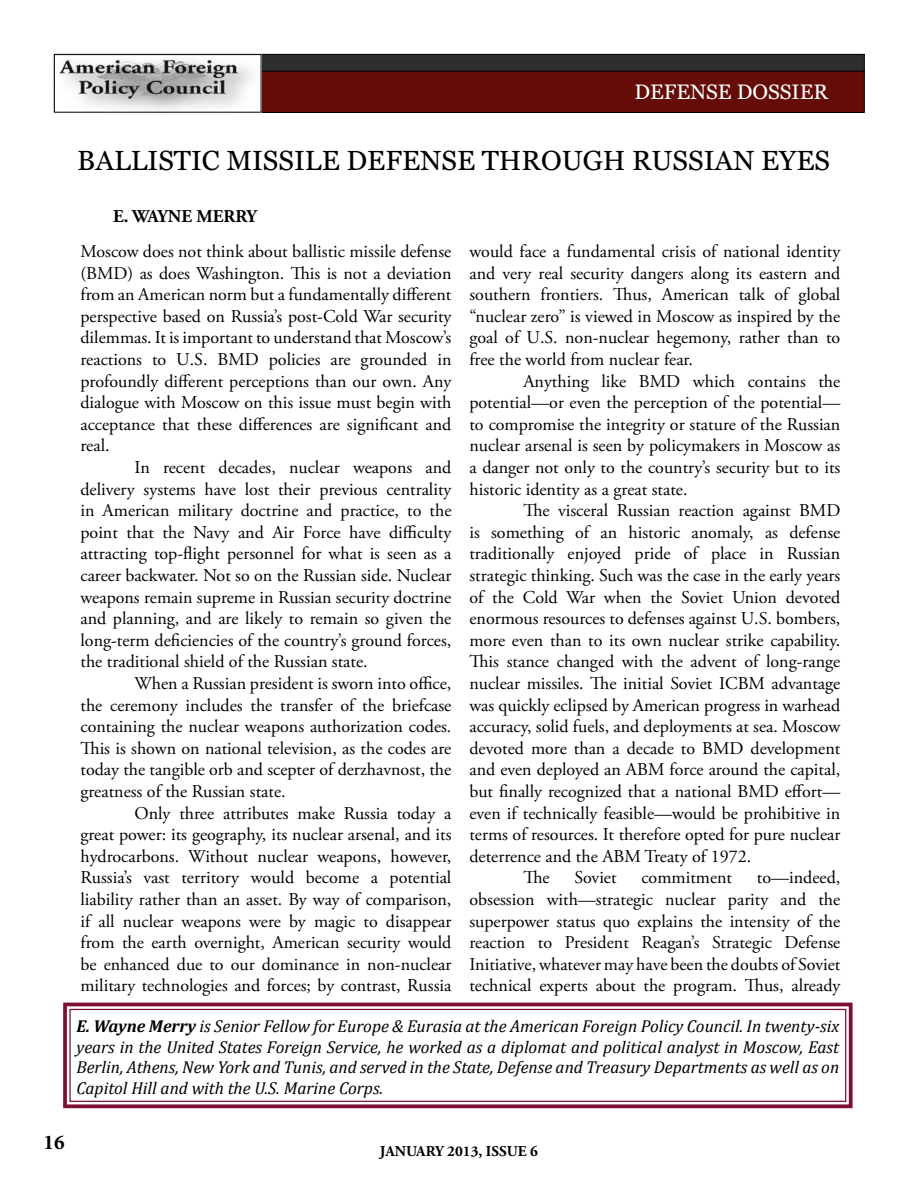
<style>
.page{position:relative;width:918px;height:1188px;background:#fff}
.page>*{position:absolute;margin:0;border:0;box-sizing:border-box;transform-origin:0 0}
.t1{font:27.75px "Georgia";color:#000}
.t2{font:21px "Georgia";color:#fff}
.t3{font:700 21px "Minion Pro";color:#000}
.t4{font:18px/21.6px "Adobe Garamond Pro";color:#000;text-align:justify}
.t5{font:700 18px "Adobe Garamond Pro";color:#000}
.t6{font:italic 17.25px/20.7px "Cambria";color:#000;text-align:justify}
.t7{font:700 15px "Adobe Garamond Pro";color:#000}
.s1{font-weight:700}
</style>
<div class="page">
<div style="left:54px;top:54px;width:810px;height:19px;background:#2e2e2f"></div>
<div style="left:54px;top:54px;width:811px;height:19px;border:1px solid #000"></div>
<div style="left:54px;top:71px;width:810px;height:41px;background:#650c08"></div>
<div style="left:54px;top:71px;width:811px;height:42px;border:1px solid #000"></div>
<img style="left:56px;top:56px;width:203px;height:55px">
<div style="left:54px;top:54px;width:207px;height:59px;border:1px solid #000"></div>
<svg style="left:63px;top:1002px;width:790px;height:107px"></svg>
<div style="left:69px;top:1009px;width:777px;height:93px;border:1px solid #7d1031"></div>
<p class="t2" style="left:634px;top:79px;width:195px">DEFENSE DOSSIER</p>
<h1 class="t1" style="left:77px;top:144px;width:754px">BALLISTIC MISSILE DEFENSE THROUGH RUSSIAN EYES</h1>
<p class="t5" style="left:113px;top:206px;width:145px">E. WAYNE MERRY</p>
<p class="t4" style="left:80px;top:241px;width:372px">Moscow does not think about ballistic missile defense (BMD) as does Washington. This is not a deviation from an American norm but a fundamentally different perspective based on Russia’s post-Cold War security dilemmas. It is important to understand that Moscow’s reactions to U.S. BMD policies are grounded in profoundly different perceptions than our own. Any dialogue with Moscow on this issue must begin with acceptance that these differences are significant and real.</p>
<p class="t4" style="left:80px;top:457px;width:372px;text-indent:54px">In recent decades, nuclear weapons and delivery systems have lost their previous centrality in American military doctrine and practice, to the point that the Navy and Air Force have difficulty attracting top-flight personnel for what is seen as a career backwater. Not so on the Russian side. Nuclear weapons remain supreme in Russian security doctrine and planning, and are likely to remain so given the long-term deficiencies of the country’s ground forces, the traditional shield of the Russian state.</p>
<p class="t4" style="left:80px;top:673px;width:372px;text-indent:54px">When a Russian president is sworn into office, the ceremony includes the transfer of the briefcase containing the nuclear weapons authorization codes.<br>This is shown on national television, as the codes are today the tangible orb and scepter of derzhavnost, the greatness of the Russian state.</p>
<p class="t4" style="left:80px;top:803px;width:372px;text-indent:54px">Only three attributes make Russia today a great power: its geography, its nuclear arsenal, and its hydrocarbons. Without nuclear weapons, however, Russia’s vast territory would become a potential liability rather than an asset. By way of comparison, if all nuclear weapons were by magic to disappear from the earth overnight, American security would be enhanced due to our dominance in non-nuclear military technologies and forces; by contrast, Russia</p>
<p class="t4" style="left:469px;top:241px;width:372px">would face a fundamental crisis of national identity and very real security dangers along its eastern and southern frontiers. Thus, American talk of global “nuclear zero” is viewed in Moscow as inspired by the goal of U.S. non-nuclear hegemony, rather than to free the world from nuclear fear.</p>
<p class="t4" style="left:469px;top:371px;width:372px;text-indent:54px">Anything like BMD which contains the potential—or even the perception of the potential— to compromise the integrity or stature of the Russian nuclear arsenal is seen by policymakers in Moscow as a danger not only to the country’s security but to its historic identity as a great state.</p>
<p class="t4" style="left:523px;top:500px;width:318px">The visceral Russian reaction against BMD</p>
<p class="t4" style="left:469px;top:522px;width:372px">is something of an historic anomaly, as defense</p>
<p class="t4" style="left:469px;top:543px;width:372px">traditionally enjoyed pride of place in Russian</p>
<p class="t4" style="left:469px;top:565px;width:372px">strategic thinking. Such was the case in the early years</p>
<p class="t4" style="left:469px;top:587px;width:372px">of the Cold War when the Soviet Union devoted</p>
<p class="t4" style="left:469px;top:608px;width:372px">enormous resources to defenses against U.S. bombers,</p>
<p class="t4" style="left:469px;top:630px;width:372px">more even than to its own nuclear strike capability.</p>
<p class="t4" style="left:469px;top:651px;width:372px">This stance changed with the advent of long-range</p>
<p class="t4" style="left:469px;top:673px;width:372px">nuclear missiles. The initial Soviet ICBM advantage</p>
<p class="t4" style="left:469px;top:695px;width:372px">was quickly eclipsed by American progress in warhead</p>
<p class="t4" style="left:469px;top:716px;width:372px">accuracy, solid fuels, and deployments at sea. Moscow</p>
<p class="t4" style="left:469px;top:738px;width:372px">devoted more than a decade to BMD development</p>
<p class="t4" style="left:469px;top:759px;width:372px">and even deployed an ABM force around the capital,</p>
<p class="t4" style="left:469px;top:781px;width:372px">but finally recognized that a national BMD effort—</p>
<p class="t4" style="left:469px;top:803px;width:372px">even if technically feasible—would be prohibitive in</p>
<p class="t4" style="left:469px;top:824px;width:372px">terms of resources. It therefore opted for pure nuclear</p>
<p class="t4" style="left:469px;top:846px;width:283px">deterrence and the ABM Treaty of 1972.</p>
<p class="t4" style="left:523px;top:867px;width:28px">The</p>
<p class="t4" style="left:575px;top:867px;width:44px">Soviet</p>
<p class="t4" style="left:641px;top:867px;width:92px">commitment</p>
<p class="t4" style="left:469px;top:867px;width:372px;text-indent:288px">to—indeed, obsession with—strategic nuclear parity and the superpower status quo explains the intensity of the reaction to President Reagan’s Strategic Defense Initiative, whatever may have been the doubts of Soviet technical experts about the program. Thus, already</p>
<p class="t6" style="left:76px;top:1015px;width:764px"><span class="s1">E. Wayne Merry</span> is Senior Fellow for Europe &amp; Eurasia at the American Foreign Policy Council. In twenty-six years in the United States Foreign Service, he worked as a diplomat and political analyst in Moscow, East Berlin, Athens, New York and Tunis, and served in the State, Defense and Treasury Departments as well as on Capitol Hill and with the U.S. Marine Corps.</p>
<p class="t3" style="left:44px;top:1128px;width:22px">16</p>
<p class="t7" style="left:380px;top:1142px;width:160px">JANUARY 2013, ISSUE 6</p>
</div>
